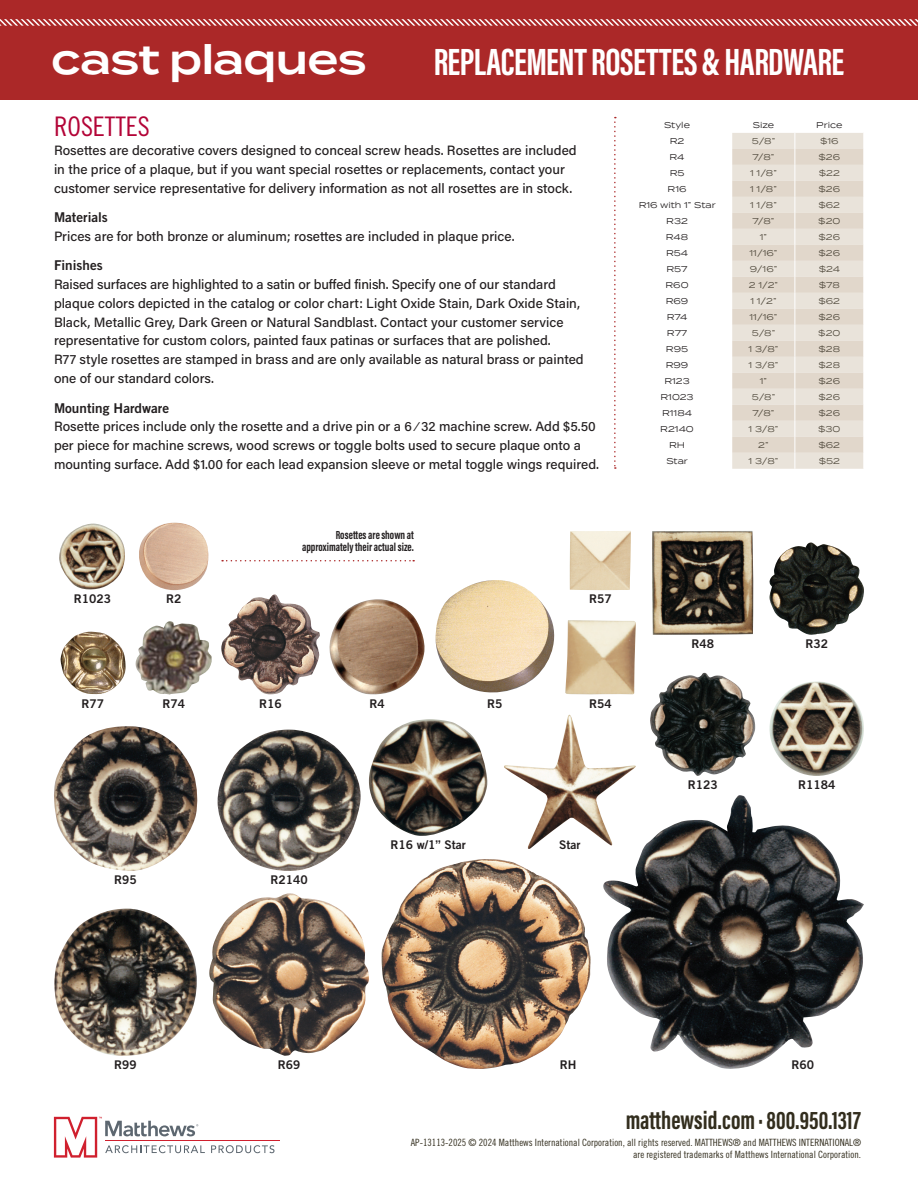
<style>
.page{position:relative;width:918px;height:1188px;background:#fff}
.page>*{position:absolute;margin:0;border:0;box-sizing:border-box;transform-origin:0 0}
.t1{font:600 40.5px "Termina";letter-spacing:-.015em;color:#fff}
.t2{font:700 39px "Acumin Pro Extra Cond";letter-spacing:-.01em;color:#fff}
.subhead1{font:27px "Trade Gothic LT Std Cn 18";color:#b30437}
.t3{font:700 26.1px "Acumin Pro Extra Cond";color:#322d1d}
.Body_Copy{font:500 13.5px/18.8px "Acumin Pro";color:#231f20}
.Subhead2{font:13.5px "Trade Gothic LT Std Bd 2";color:#231f20}
.t4{font:12px "Trade Gothic LT Std Bd 2";color:#231f20}
.Body_Copy-2{font:700 12px "Acumin Pro Extra Cond";color:#231f20}
.t5{font:10.05px "Trade Gothic LT Std Cn 18";color:#322d1d}
.Basic_Table_Price{font:8.4px "Termina";color:#4f483b}
.Basic_Table{font:8.4px "Termina";color:#231f20}
</style>
<div class="page">
<div style="left:0;top:0;width:918px;height:100px;background:#ab2828"></div>
<svg style="left:732px;top:133px;width:132px;height:336px;background:#e5ded3"></svg>
<img style="left:60px;top:632px;width:66px;height:63px">
<img style="left:329px;top:599px;width:96px;height:96px">
<img style="left:54px;top:726px;width:144px;height:145px">
<img style="left:218px;top:730px;width:143px;height:141px">
<img style="left:603px;top:795px;width:261px;height:274px">
<img style="left:435px;top:580px;width:120px;height:113px">
<img style="left:139px;top:523px;width:70px;height:67px">
<img style="left:221px;top:594px;width:99px;height:100px">
<img style="left:769px;top:542px;width:95px;height:93px">
<img style="left:135px;top:621px;width:77px;height:74px">
<img style="left:209px;top:893px;width:160px;height:163px">
<img style="left:59px;top:524px;width:66px;height:66px">
<img style="left:770px;top:681px;width:94px;height:95px;border-radius:47px">
<img style="left:369px;top:719px;width:119px;height:117px">
<img style="left:504px;top:715px;width:132px;height:135px">
<img style="left:652px;top:531px;width:101px;height:104px">
<img style="left:565px;top:620px;width:71px;height:74px">
<img style="left:570px;top:531px;width:61px;height:59px">
<img style="left:650px;top:673px;width:105px;height:103px">
<img style="left:54px;top:909px;width:143px;height:147px">
<img style="left:382px;top:859px;width:209px;height:210px">
<svg style="left:222px;top:560px;width:192px;height:1px"></svg>
<svg style="left:614px;top:117px;width:2px;height:352px"></svg>
<hr style="left:105px;top:1140px;width:175px;height:1px;background:#d0202e">
<svg style="left:211px;top:1145px;width:64px;height:8px"></svg>
<svg style="left:54px;top:1117px;width:151px;height:41px"></svg>
<svg style="left:0;top:19px;width:918px;height:7px"></svg>
<p class="t1" style="left:51px;top:30px;width:317px">cast plaques</p>
<p class="t2" style="left:434px;top:38px;width:412px">REPLACEMENT ROSETTES &amp; HARDWARE</p>
<p class="subhead1" style="left:54px;top:111px;width:97px">ROSETTES</p>
<p class="Body_Copy" style="left:54px;top:140px;width:524px">Rosettes are decorative covers designed to conceal screw heads. Rosettes are included in the price of a plaque, but if you want special rosettes or replacements, contact your customer service representative for delivery information as not all rosettes are in stock.</p>
<p class="Subhead2" style="left:54px;top:209px;width:55px">Materials</p>
<p class="Body_Copy" style="left:54px;top:226px;width:462px">Prices are for both bronze or aluminum; rosettes are included in plaque price.</p>
<p class="Subhead2" style="left:54px;top:257px;width:50px">Finishes</p>
<p class="Body_Copy" style="left:54px;top:275px;width:531px">Raised surfaces are highlighted to a satin or buffed finish. Specify one of our standard plaque colors depicted in the catalog or color chart: Light Oxide Stain, Dark Oxide Stain, Black, Metallic Grey, Dark Green or Natural Sandblast. Contact your customer service representative for custom colors, painted faux patinas or surfaces that are polished.<br>R77 style rosettes are stamped in brass and are only available as natural brass or painted one of our standard colors.</p>
<p class="Subhead2" style="left:54px;top:399px;width:117px">Mounting Hardware</p>
<p class="Body_Copy" style="left:54px;top:417px;width:546px">Rosette prices include only the rosette and a drive pin or a 6 ⁄ 32 machine screw. Add $5.50 per piece for machine screws, wood screws or toggle bolts used to secure plaque onto a mounting surface. Add $1.00 for each lead expansion sleeve or metal toggle wings required.</p>
<p class="Body_Copy-2" style="left:336px;top:528px;width:80px">Rosettes are shown at</p>
<p class="Body_Copy-2" style="left:302px;top:540px;width:113px">approximately their actual size.</p>
<p class="t4" style="left:74px;top:592px;width:39px">R1023</p>
<p class="t4" style="left:166px;top:592px;width:17px">R2</p>
<p class="t4" style="left:589px;top:592px;width:24px">R57</p>
<p class="t4" style="left:259px;top:696px;width:24px">R16</p>
<p class="t4" style="left:82px;top:696px;width:24px">R77</p>
<p class="t4" style="left:369px;top:696px;width:17px">R4</p>
<p class="t4" style="left:162px;top:696px;width:24px">R74</p>
<p class="t4" style="left:487px;top:696px;width:17px">R5</p>
<p class="t4" style="left:589px;top:696px;width:24px">R54</p>
<p class="Basic_Table" style="left:664px;top:119px;width:27px">Style</p>
<p class="Basic_Table" style="left:753px;top:119px;width:23px">Size</p>
<p class="Basic_Table" style="left:816px;top:119px;width:28px">Price</p>
<p class="Basic_Table" style="left:670px;top:135px;width:16px">R2</p>
<p class="Basic_Table_Price" style="left:752px;top:135px;width:25px">5/8”</p>
<p class="Basic_Table_Price" style="left:820px;top:135px;width:20px">$16</p>
<p class="Basic_Table" style="left:670px;top:151px;width:16px">R4</p>
<p class="Basic_Table_Price" style="left:752px;top:151px;width:23px">7/8”</p>
<p class="Basic_Table_Price" style="left:819px;top:151px;width:23px">$26</p>
<p class="Basic_Table" style="left:670px;top:167px;width:16px">R5</p>
<p class="Basic_Table_Price" style="left:750px;top:167px;width:28px">1 1/8”</p>
<p class="Basic_Table_Price" style="left:819px;top:167px;width:23px">$22</p>
<p class="Basic_Table" style="left:668px;top:183px;width:20px">R16</p>
<p class="Basic_Table_Price" style="left:750px;top:183px;width:28px">1 1/8”</p>
<p class="Basic_Table_Price" style="left:819px;top:183px;width:23px">$26</p>
<p class="Basic_Table" style="left:639px;top:199px;width:78px">R16 with 1” Star</p>
<p class="Basic_Table_Price" style="left:750px;top:199px;width:28px">1 1/8”</p>
<p class="Basic_Table_Price" style="left:819px;top:199px;width:23px">$62</p>
<p class="Basic_Table" style="left:666px;top:215px;width:23px">R32</p>
<p class="Basic_Table_Price" style="left:752px;top:215px;width:23px">7/8”</p>
<p class="Basic_Table_Price" style="left:818px;top:215px;width:24px">$20</p>
<p class="Basic_Table" style="left:666px;top:231px;width:24px">R48</p>
<p class="Basic_Table_Price" style="left:760px;top:231px;width:9px">1”</p>
<p class="Basic_Table_Price" style="left:819px;top:231px;width:23px">$26</p>
<p class="Basic_Table" style="left:666px;top:247px;width:23px">R54</p>
<p class="Basic_Table_Price" style="left:749px;top:247px;width:29px">11/16”</p>
<p class="Basic_Table_Price" style="left:819px;top:247px;width:23px">$26</p>
<p class="Basic_Table" style="left:667px;top:263px;width:23px">R57</p>
<p class="Basic_Table_Price" style="left:750px;top:263px;width:29px">9/16”</p>
<p class="Basic_Table_Price" style="left:819px;top:263px;width:23px">$24</p>
<p class="Basic_Table" style="left:666px;top:279px;width:25px">R60</p>
<p class="Basic_Table_Price" style="left:749px;top:279px;width:31px">2 1/2”</p>
<p class="Basic_Table_Price" style="left:819px;top:279px;width:23px">$78</p>
<p class="Basic_Table" style="left:666px;top:295px;width:24px">R69</p>
<p class="Basic_Table_Price" style="left:750px;top:295px;width:28px">1 1/2”</p>
<p class="Basic_Table_Price" style="left:819px;top:295px;width:23px">$62</p>
<p class="Basic_Table" style="left:667px;top:311px;width:22px">R74</p>
<p class="Basic_Table_Price" style="left:749px;top:311px;width:29px">11/16”</p>
<p class="Basic_Table_Price" style="left:819px;top:311px;width:23px">$26</p>
<p class="Basic_Table" style="left:667px;top:327px;width:22px">R77</p>
<p class="Basic_Table_Price" style="left:752px;top:327px;width:25px">5/8”</p>
<p class="Basic_Table_Price" style="left:818px;top:327px;width:24px">$20</p>
<p class="Basic_Table" style="left:666px;top:343px;width:24px">R95</p>
<p class="Basic_Table_Price" style="left:749px;top:343px;width:31px">1 3/8”</p>
<p class="Basic_Table_Price" style="left:819px;top:343px;width:23px">$28</p>
<p class="Basic_Table" style="left:666px;top:359px;width:24px">R99</p>
<p class="Basic_Table_Price" style="left:749px;top:359px;width:31px">1 3/8”</p>
<p class="Basic_Table_Price" style="left:819px;top:359px;width:23px">$28</p>
<p class="Basic_Table" style="left:664px;top:375px;width:27px">R123</p>
<p class="Basic_Table_Price" style="left:760px;top:375px;width:9px">1”</p>
<p class="Basic_Table_Price" style="left:819px;top:375px;width:23px">$26</p>
<p class="Basic_Table" style="left:660px;top:391px;width:35px">R1023</p>
<p class="Basic_Table_Price" style="left:752px;top:391px;width:25px">5/8”</p>
<p class="Basic_Table_Price" style="left:819px;top:391px;width:23px">$26</p>
<p class="Basic_Table" style="left:662px;top:407px;width:31px">R1184</p>
<p class="Basic_Table_Price" style="left:752px;top:407px;width:23px">7/8”</p>
<p class="Basic_Table_Price" style="left:819px;top:407px;width:23px">$26</p>
<p class="Basic_Table" style="left:660px;top:423px;width:35px">R2140</p>
<p class="Basic_Table_Price" style="left:749px;top:423px;width:31px">1 3/8”</p>
<p class="Basic_Table_Price" style="left:818px;top:423px;width:24px">$30</p>
<p class="Basic_Table" style="left:669px;top:439px;width:17px">RH</p>
<p class="Basic_Table_Price" style="left:758px;top:439px;width:12px">2”</p>
<p class="Basic_Table_Price" style="left:819px;top:439px;width:23px">$62</p>
<p class="Basic_Table" style="left:666px;top:455px;width:23px">Star</p>
<p class="Basic_Table_Price" style="left:749px;top:455px;width:31px">1 3/8”</p>
<p class="Basic_Table_Price" style="left:819px;top:455px;width:23px">$52</p>
<p class="t4" style="left:691px;top:636px;width:24px">R48</p>
<p class="t4" style="left:805px;top:636px;width:24px">R32</p>
<p class="t4" style="left:114px;top:872px;width:24px">R95</p>
<p class="t4" style="left:270px;top:872px;width:39px">R2140</p>
<p class="t4" style="left:390px;top:837px;width:77px">R16 w/1” Star</p>
<p class="t4" style="left:559px;top:837px;width:23px">Star</p>
<p class="t4" style="left:688px;top:777px;width:31px">R123</p>
<p class="t4" style="left:798px;top:777px;width:39px">R1184</p>
<p class="t4" style="left:114px;top:1057px;width:24px">R99</p>
<p class="t4" style="left:560px;top:1057px;width:18px">RH</p>
<p class="t4" style="left:278px;top:1057px;width:24px">R69</p>
<p class="t4" style="left:791px;top:1057px;width:24px">R60</p>
<p class="t3" style="left:626px;top:1105px;width:237px">matthewsid.com · 800.950.1317</p>
<p class="t5" style="left:411px;top:1136px;width:452px">AP-13113-2025 © 2024 Matthews International Corporation, all rights reserved. MATTHEWS® and MATTHEWS INTERNATIONAL®</p>
<p class="t5" style="left:633px;top:1148px;width:229px">are registered trademarks of Matthews International Corporation.</p>
</div>
